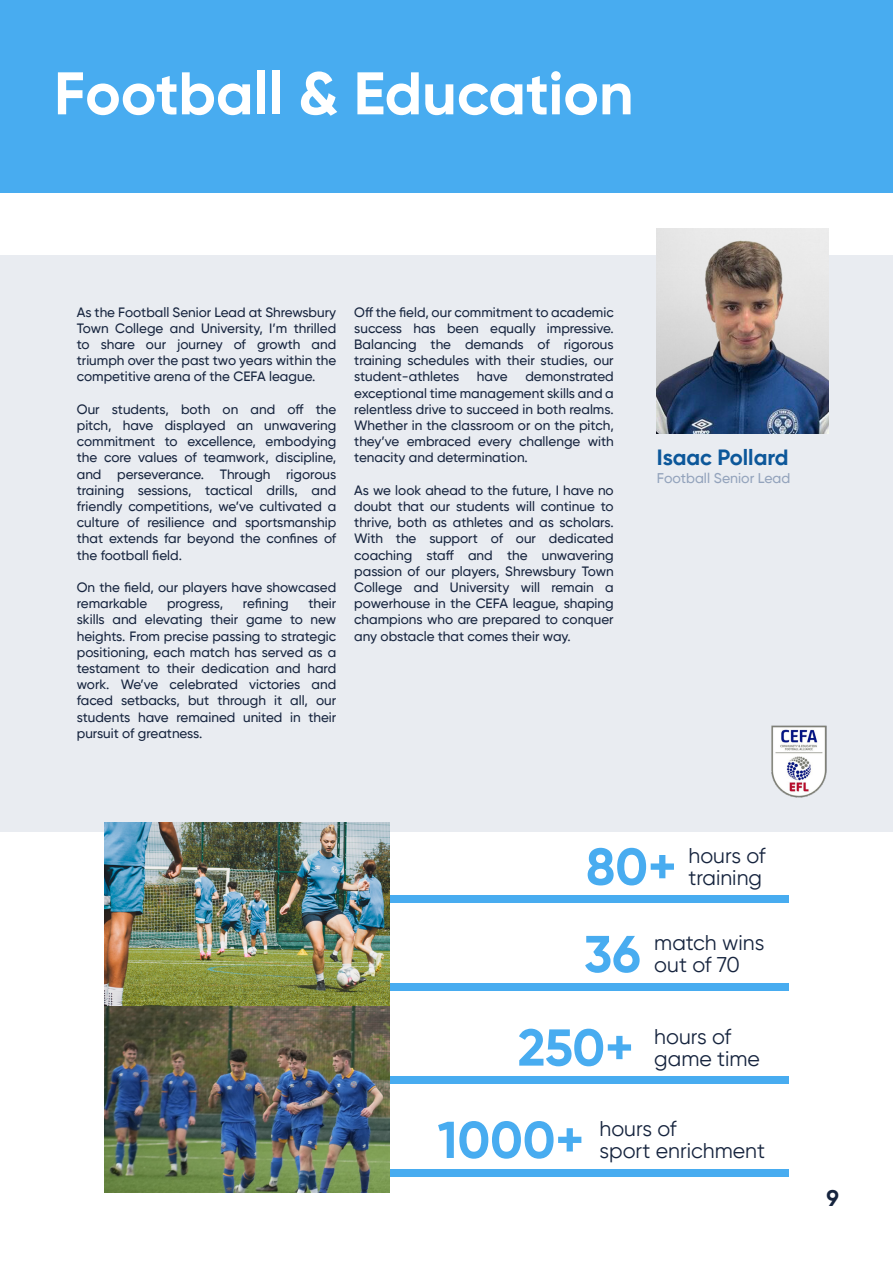
<style>
.page{position:relative;width:893px;height:1263px;background:#fff}
.page>*{position:absolute;margin:0;border:0;box-sizing:border-box;transform-origin:0 0}
.t1{font:700 60px "Gilroy";color:#fff}
.t2{font:700 51.75px "Gilroy";color:#48acf0}
.t3{font:700 22.5px "Gilroy";color:#16243e}
.t4{font:700 22.05px "Gilroy";color:#0c579a}
.t5{font:21.3px/22.2px "Gilroy";color:#16243e}
.t6{font:500 14.1px "Gilroy";color:#93a3bc}
.t7{font:500 13.5px/16.2px "Gilroy";color:#16243e;text-align:justify}
.t8{font:500 13.5px "Gilroy";letter-spacing:-.02em;color:#16243e}
</style>
<div class="page">
<div style="left:0;top:255px;width:893px;height:577px;background:#e9ecf1"></div>
<div style="left:0;top:0;width:893px;height:192px;background:#48acf0"></div>
<div style="left:247px;top:895px;width:542px;height:8px;background:#48acf0"></div>
<div style="left:247px;top:1169px;width:542px;height:8px;background:#48acf0"></div>
<div style="left:247px;top:1076px;width:542px;height:8px;background:#48acf0"></div>
<div style="left:247px;top:983px;width:542px;height:8px;background:#48acf0"></div>
<img style="left:104px;top:822px;width:285px;height:370px">
<img style="left:657px;top:229px;width:171px;height:205px">
<img style="left:771px;top:725px;width:56px;height:73px">
<p class="t1" style="left:54px;top:56px;width:581px">Football &amp; Education</p>
<p class="t7" style="left:77px;top:304px;width:261px">As the Football Senior Lead at Shrewsbury Town College and University, I’m thrilled to share our journey of growth and triumph over the past two years within the competitive arena of the CEFA league.</p>
<p class="t7" style="left:77px;top:401px;width:261px">Our students, both on and off the pitch, have displayed an unwavering commitment to excellence, embodying the core values of teamwork, discipline, and perseverance. Through rigorous training sessions, tactical drills, and friendly competitions, we’ve cultivated a culture of resilience and sportsmanship that extends far beyond the confines of the football field.</p>
<p class="t7" style="left:77px;top:579px;width:261px">On the field, our players have showcased remarkable</p>
<p class="t8" style="left:167px;top:595px;width:58px">progress,</p>
<p class="t7" style="left:243px;top:595px;width:47px">refining</p>
<p class="t7" style="left:77px;top:595px;width:261px;text-indent:232px">their skills and elevating their game to new heights. From precise passing to strategic positioning, each match has served as a testament to their dedication and hard work. We’ve celebrated victories and faced setbacks, but through it all, our students have remained united in their pursuit of greatness.</p>
<p class="t7" style="left:354px;top:304px;width:261px">Off the field, our commitment to academic success has been equally impressive.<br>Balancing the demands of rigorous training schedules with their studies, our student-athletes</p>
<p class="t7" style="left:354px;top:368px;width:261px;text-indent:171px">demonstrated exceptional time management skills and a relentless drive to succeed in both realms.<br>Whether in the classroom or on the pitch, they’ve embraced every challenge with tenacity and determination.</p>
<p class="t7" style="left:354px;top:482px;width:261px">As we look ahead to the future, I have no doubt that our students will continue to thrive, both as athletes and as scholars.<br>With the support of our dedicated coaching staff and the unwavering passion of our players, Shrewsbury Town College and University will remain a powerhouse in the CEFA league, shaping champions who are prepared to conquer any obstacle that comes their way.</p>
<p class="t7" style="left:477px;top:368px;width:32px">have</p>
<p class="t4" style="left:657px;top:443px;width:133px">Isaac Pollard</p>
<p class="t6" style="left:657px;top:470px;width:135px">Football Senior Lead</p>
<p class="t2" style="left:586px;top:834px;width:92px">80+</p>
<p class="t5" style="left:688px;top:844px;width:79px">hours of</p>
<p class="t5" style="left:688px;top:866px;width:75px">training</p>
<p class="t2" style="left:584px;top:922px;width:58px">36</p>
<p class="t5" style="left:654px;top:931px;width:112px">match wins out of 70</p>
<p class="t2" style="left:518px;top:1015px;width:117px">250+</p>
<p class="t5" style="left:654px;top:1025px;width:79px">hours of</p>
<p class="t5" style="left:654px;top:1047px;width:107px">game time</p>
<p class="t2" style="left:437px;top:1107px;width:148px">1000+</p>
<p class="t5" style="left:599px;top:1117px;width:79px">hours of</p>
<p class="t5" style="left:599px;top:1139px;width:167px">sport enrichment</p>
<p class="t3" style="left:826px;top:1184px;width:14px">9</p>
</div>
